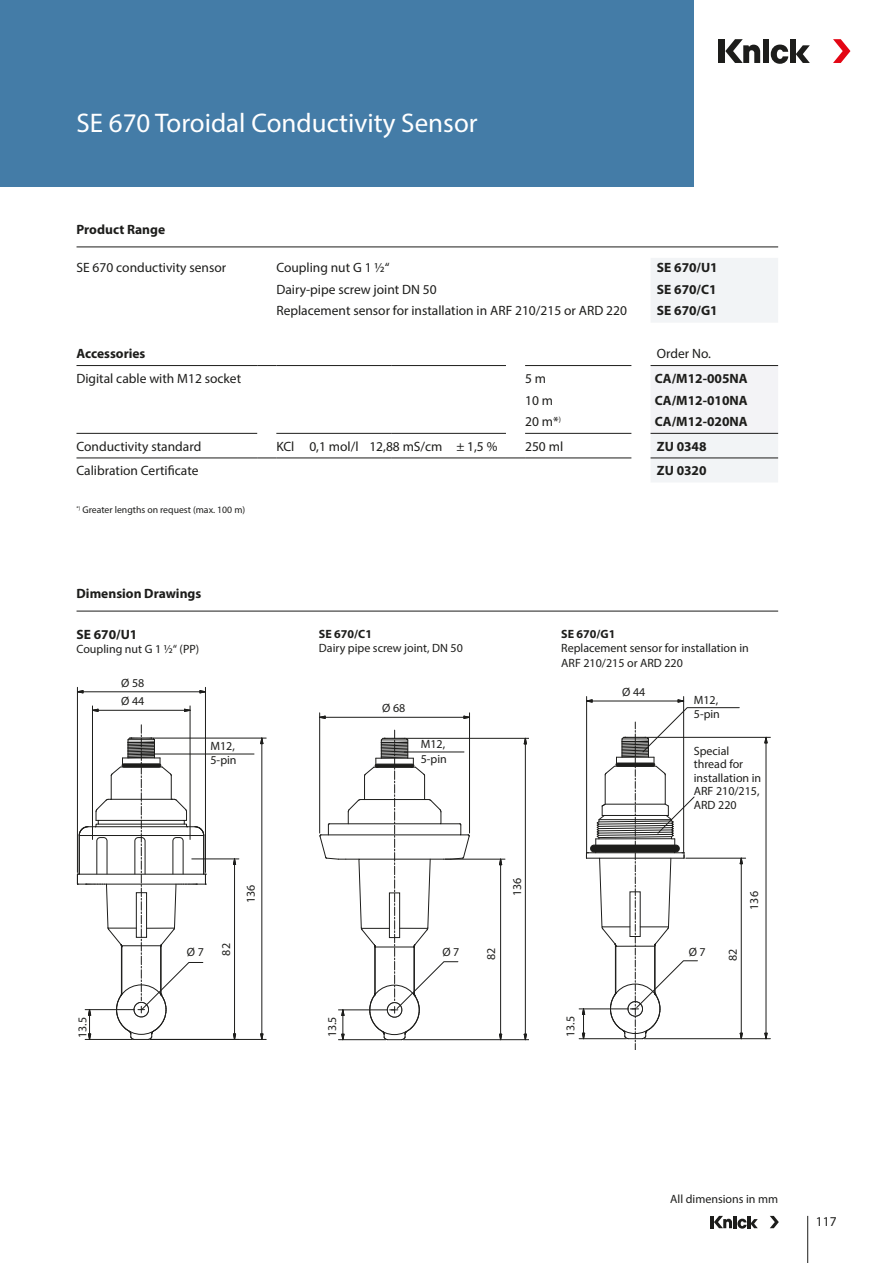
<style>
.page{position:relative;width:893px;height:1263px;background:#fff}
.page>*{position:absolute;margin:0;border:0;box-sizing:border-box;transform-origin:0 0}
.Headline{font:27px "Myriad Pro";color:#fff}
.Tabelle{font:13.5px "Myriad Pro";color:#1d1d1b}
.Tabelle-2{font:700 13.5px "Myriad Pro";color:#1d1d1b}
.Tabelle_Headline{font:700 13.5px "Myriad Pro";color:#1d1d1b}
.Zwischenüberschrift{font:700 13.5px "Myriad Pro";color:#1d1d1b}
.Beschriftungen{font:12px/14.2px "Myriad Pro";color:#1d1d1b}
.Beschriftungen-2{font:700 12px "Myriad Pro";color:#1d1d1b}
.Fußnoten{font:9.75px "Myriad Pro";color:#1d1d1b}
</style>
<div class="page">
<div style="left:0;top:0;width:693px;height:187px;background:#447ca7"></div>
<div style="left:719px;top:39px;width:6px;height:24px;background:#1d1d1b"></div>
<div style="left:790px;top:39px;width:6px;height:24px;background:#1d1d1b"></div>
<svg style="left:796px;top:45px;width:14px;height:18px"></svg>
<svg style="left:833px;top:39px;width:17px;height:24px"></svg>
<svg style="left:725px;top:39px;width:63px;height:25px"></svg>
<hr style="left:807px;top:1216px;width:1px;height:47px;background:#1d1d1b">
<hr style="left:710px;top:1216px;width:4px;height:12px;background:#1d1d1b">
<svg style="left:770px;top:1216px;width:9px;height:12px"></svg>
<svg style="left:714px;top:1216px;width:44px;height:12px"></svg>
<svg style="left:93px;top:709px;width:6px;height:3px"></svg>
<svg style="left:184px;top:709px;width:6px;height:3px"></svg>
<hr style="left:98px;top:710px;width:87px;height:1px;background:#1d1d1b">
<hr style="left:190px;top:706px;width:1px;height:133px;background:#1d1d1b">
<hr style="left:92px;top:706px;width:1px;height:133px;background:#1d1d1b">
<svg style="left:76px;top:690px;width:8px;height:3px"></svg>
<svg style="left:200px;top:690px;width:5px;height:3px"></svg>
<hr style="left:83px;top:691px;width:117px;height:1px;background:#1d1d1b">
<hr style="left:205px;top:687px;width:1px;height:185px;background:#1d1d1b">
<hr style="left:77px;top:687px;width:1px;height:185px;background:#1d1d1b">
<svg style="left:233px;top:858px;width:3px;height:7px"></svg>
<svg style="left:233px;top:1033px;width:3px;height:6px"></svg>
<hr style="left:234px;top:864px;width:1px;height:170px;background:#1d1d1b">
<hr style="left:192px;top:859px;width:47px;height:1px;background:#1d1d1b">
<svg style="left:260px;top:1033px;width:3px;height:6px"></svg>
<svg style="left:260px;top:737px;width:3px;height:7px"></svg>
<hr style="left:262px;top:744px;width:1px;height:290px;background:#1d1d1b">
<hr style="left:153px;top:738px;width:113px;height:1px;background:#1d1d1b">
<hr style="left:150px;top:1039px;width:116px;height:1px;background:#1d1d1b">
<hr style="left:141px;top:754px;width:113px;height:1px;background:#1d1d1b">
<svg style="left:77px;top:725px;width:129px;height:315px"></svg>
<svg style="left:320px;top:716px;width:6px;height:3px"></svg>
<svg style="left:464px;top:716px;width:5px;height:3px"></svg>
<hr style="left:325px;top:717px;width:139px;height:1px;background:#1d1d1b">
<hr style="left:469px;top:713px;width:1px;height:120px;background:#1d1d1b">
<hr style="left:319px;top:713px;width:1px;height:120px;background:#1d1d1b">
<svg style="left:499px;top:858px;width:3px;height:7px"></svg>
<svg style="left:499px;top:1034px;width:3px;height:7px"></svg>
<hr style="left:500px;top:865px;width:1px;height:169px;background:#1d1d1b">
<hr style="left:445px;top:859px;width:60px;height:1px;background:#1d1d1b">
<svg style="left:524px;top:1034px;width:3px;height:7px"></svg>
<svg style="left:524px;top:737px;width:3px;height:8px"></svg>
<hr style="left:525px;top:744px;width:1px;height:290px;background:#1d1d1b">
<hr style="left:407px;top:738px;width:121px;height:1px;background:#1d1d1b">
<hr style="left:403px;top:1039px;width:125px;height:1px;background:#1d1d1b">
<svg style="left:319px;top:730px;width:151px;height:311px"></svg>
<hr style="left:683px;top:696px;width:1px;height:156px;background:#1d1d1b">
<hr style="left:586px;top:696px;width:1px;height:156px;background:#1d1d1b">
<svg style="left:764px;top:736px;width:3px;height:8px"></svg>
<hr style="left:766px;top:743px;width:1px;height:290px;background:#1d1d1b">
<hr style="left:647px;top:737px;width:123px;height:1px;background:#1d1d1b">
<hr style="left:686px;top:858px;width:60px;height:1px;background:#1d1d1b">
<svg style="left:764px;top:1033px;width:3px;height:7px"></svg>
<hr style="left:644px;top:1038px;width:126px;height:1px;background:#1d1d1b">
<hr style="left:579px;top:1038px;width:47px;height:1px;background:#1d1d1b">
<hr style="left:579px;top:1009px;width:49px;height:1px;background:#1d1d1b">
<svg style="left:582px;top:699px;width:161px;height:350px"></svg>
<hr style="left:77px;top:611px;width:701px;height:1px;background:#1d1d1b">
<hr style="left:77px;top:247px;width:701px;height:1px;background:#1d1d1b">
<svg style="left:651px;top:258px;width:127px;height:224px"></svg>
<hr style="left:76px;top:365px;width:181px;height:1px;background:#1d1d1b">
<svg style="left:257px;top:365px;width:19px;height:1px"></svg>
<hr style="left:276px;top:365px;width:115px;height:1px;background:#1d1d1b">
<hr style="left:391px;top:365px;width:115px;height:1px;background:#1d1d1b">
<hr style="left:525px;top:365px;width:106px;height:1px;background:#1d1d1b">
<hr style="left:651px;top:365px;width:127px;height:1px;background:#1d1d1b">
<hr style="left:76px;top:433px;width:181px;height:1px;background:#1d1d1b">
<hr style="left:276px;top:433px;width:115px;height:1px;background:#1d1d1b">
<hr style="left:391px;top:433px;width:115px;height:1px;background:#1d1d1b">
<hr style="left:525px;top:433px;width:106px;height:1px;background:#1d1d1b">
<hr style="left:651px;top:433px;width:127px;height:1px;background:#1d1d1b">
<hr style="left:76px;top:458px;width:181px;height:1px;background:#1d1d1b">
<svg style="left:257px;top:458px;width:19px;height:1px"></svg>
<hr style="left:276px;top:458px;width:115px;height:1px;background:#1d1d1b">
<hr style="left:391px;top:458px;width:115px;height:1px;background:#1d1d1b">
<svg style="left:506px;top:458px;width:19px;height:1px"></svg>
<hr style="left:525px;top:458px;width:106px;height:1px;background:#1d1d1b">
<hr style="left:651px;top:458px;width:127px;height:1px;background:#1d1d1b">
<p class="Headline" style="left:77px;top:106px;width:403px">SE 670 Toroidal Conductivity Sensor</p>
<p class="Tabelle_Headline" style="left:77px;top:221px;width:90px">Product Range</p>
<p class="Tabelle" style="left:76px;top:259px;width:151px">SE 670 conductivity sensor</p>
<p class="Tabelle" style="left:276px;top:259px;width:115px">Coupling nut G 1 1/2“</p>
<p class="Tabelle-2" style="left:657px;top:259px;width:62px">SE 670/U1</p>
<p class="Tabelle" style="left:276px;top:281px;width:162px">Dairy-pipe screw joint DN 50</p>
<p class="Tabelle-2" style="left:657px;top:280px;width:61px">SE 670/C1</p>
<p class="Tabelle" style="left:276px;top:303px;width:352px">Replacement sensor for installation in ARF 210/215 or ARD 220</p>
<p class="Tabelle-2" style="left:657px;top:302px;width:62px">SE 670/G1</p>
<p class="Zwischenüberschrift" style="left:76px;top:345px;width:70px">Accessories</p>
<p class="Tabelle" style="left:657px;top:345px;width:55px">Order No.</p>
<p class="Tabelle" style="left:76px;top:370px;width:166px">Digital cable with M12 socket</p>
<p class="Tabelle" style="left:525px;top:370px;width:23px">5 m</p>
<p class="Tabelle-2" style="left:655px;top:370px;width:94px">CA/M12-005NA</p>
<p class="Tabelle" style="left:525px;top:392px;width:29px">10 m</p>
<p class="Tabelle-2" style="left:655px;top:391px;width:94px">CA/M12-010NA</p>
<p class="Tabelle" style="left:525px;top:413px;width:37px">20 m*<sup>)</sup></p>
<p class="Tabelle-2" style="left:655px;top:413px;width:94px">CA/M12-020NA</p>
<p class="Tabelle" style="left:76px;top:438px;width:126px">Conductivity standard</p>
<p class="Tabelle" style="left:276px;top:438px;width:223px">KCl 0,1 mol/l 12,88 mS/cm ± 1,5 %</p>
<p class="Tabelle" style="left:525px;top:438px;width:40px">250 ml</p>
<p class="Tabelle-2" style="left:657px;top:437px;width:51px">ZU 0348</p>
<p class="Tabelle" style="left:76px;top:462px;width:123px">Calibration Certificate</p>
<p class="Tabelle-2" style="left:657px;top:462px;width:51px">ZU 0320</p>
<p class="Fußnoten" style="left:76px;top:504px;width:170px"><sup>*)</sup> Greater lengths on request (max. 100 m)</p>
<p class="Tabelle_Headline" style="left:77px;top:585px;width:126px">Dimension Drawings</p>
<p class="Zwischenüberschrift" style="left:77px;top:626px;width:62px">SE 670/U1</p>
<p class="Beschriftungen" style="left:77px;top:642px;width:124px">Coupling nut G 1 1/2“ (PP)</p>
<p class="Beschriftungen" style="left:121px;top:676px;width:25px">Ø 58</p>
<p class="Beschriftungen" style="left:121px;top:694px;width:25px">Ø 44</p>
<p class="Beschriftungen-2" style="left:319px;top:626px;width:55px">SE 670/C1</p>
<p class="Beschriftungen" style="left:319px;top:641px;width:145px">Dairy pipe screw joint, DN 50</p>
<p class="Beschriftungen" style="left:382px;top:700px;width:25px">Ø 68</p>
<p class="Beschriftungen-2" style="left:561px;top:626px;width:56px">SE 670/G1</p>
<p class="Beschriftungen" style="left:561px;top:641px;width:189px">Replacement sensor for installation in<br>ARF 210/215 or ARD 220</p>
<p class="Beschriftungen" style="left:694px;top:693px;width:28px">M12,<br>5-pin</p>
<p class="Beschriftungen" style="left:622px;top:685px;width:25px">Ø 44</p>
<p class="Beschriftungen" style="left:210px;top:739px;width:28px">M12,<br>5-pin</p>
<p class="Beschriftungen" style="left:421px;top:737px;width:28px">M12,<br>5-pin</p>
<p class="Beschriftungen" style="left:694px;top:744px;width:69px;line-height:13.5px">Special thread for installation in<br>ARF 210/215,<br>ARD 220</p>
<p class="Beschriftungen" style="left:244px;top:903px;width:20px;rotate:-90deg">136</p>
<p class="Beschriftungen" style="left:510px;top:896px;width:20px;rotate:-90deg">136</p>
<p class="Beschriftungen" style="left:747px;top:910px;width:20px;rotate:-90deg">136</p>
<p class="Beschriftungen" style="left:187px;top:945px;width:18px">Ø 7</p>
<p class="Beschriftungen" style="left:219px;top:955px;width:14px;rotate:-90deg">82</p>
<p class="Beschriftungen" style="left:442px;top:944px;width:18px">Ø 7</p>
<p class="Beschriftungen" style="left:484px;top:960px;width:14px;rotate:-90deg">82</p>
<p class="Beschriftungen" style="left:689px;top:944px;width:18px">Ø 7</p>
<p class="Beschriftungen" style="left:725px;top:961px;width:14px;rotate:-90deg">82</p>
<p class="Beschriftungen" style="left:75px;top:1038px;width:22px;rotate:-90deg">13.5</p>
<p class="Beschriftungen" style="left:325px;top:1037px;width:22px;rotate:-90deg">13.5</p>
<p class="Beschriftungen" style="left:563px;top:1037px;width:22px;rotate:-90deg">13.5</p>
<p class="Beschriftungen" style="left:670px;top:1192px;width:109px">All dimensions in mm</p>
<p class="Tabelle" style="left:816px;top:1213px;width:22px">117</p>
</div>
